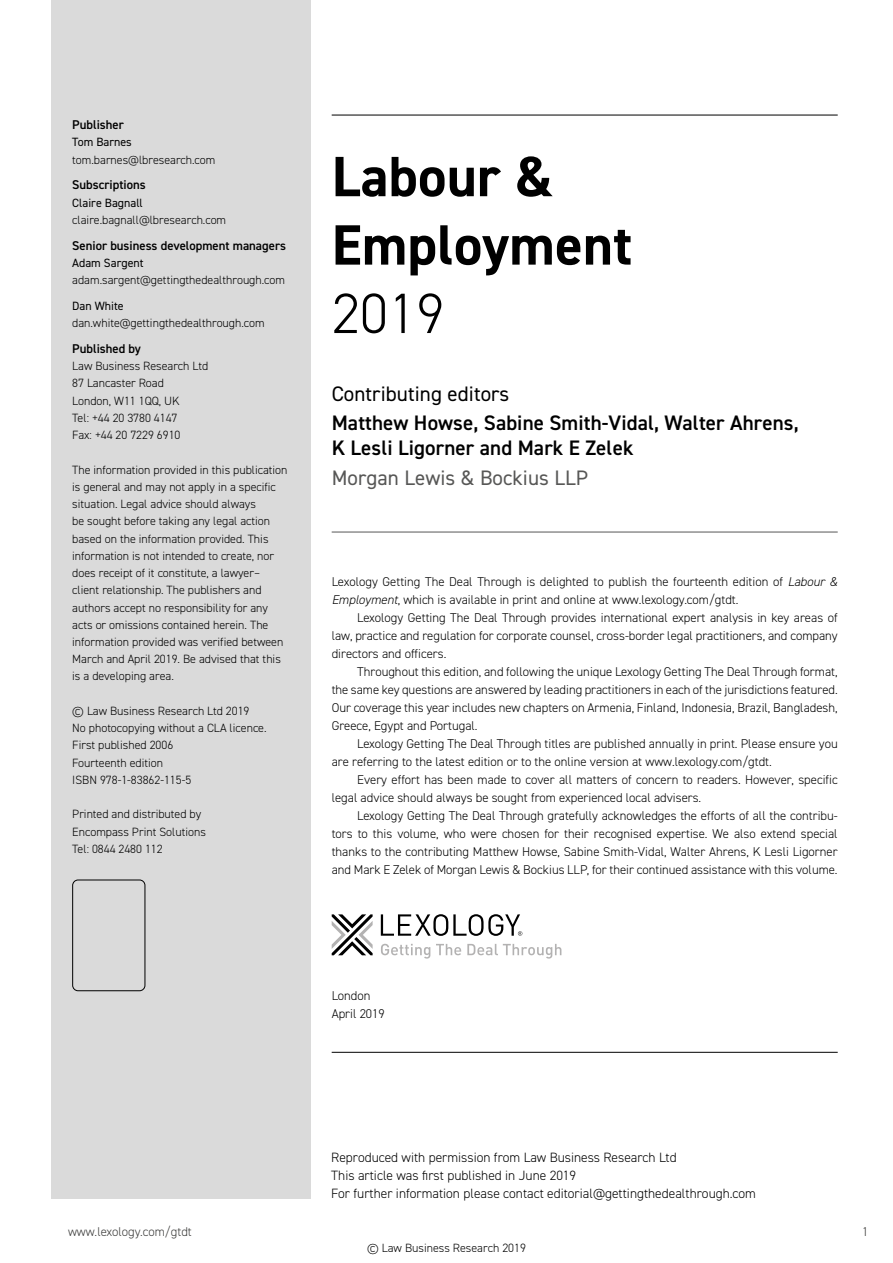
<style>
.page{position:relative;width:893px;height:1263px;background:#fff}
.page>*{position:absolute;margin:0;border:0;box-sizing:border-box;transform-origin:0 0}
.t1{font:700 57px/68.4px "DIN2014";letter-spacing:.005em;color:#000}
.t2{font:300 57px "DIN2014";color:#000}
.t3{font:600 21px/25.2px "DIN2014";letter-spacing:.005em;color:#000}
.t4{font:21px "DIN2014";letter-spacing:.005em;color:#575756}
.t5{font:21px "DIN2014";letter-spacing:.005em;color:#000}
.t6{font:300 13.5px/18px "DIN2014";color:#000}
.t7{font:300 12.75px/18px "DIN2014";color:#000}
.t8{font:600 12.75px "DIN2014";color:#000}
.t9{font:300 12.75px "DIN2014";color:#3c3c3b}
.t10{font:300 12px/17.2px "DIN2014";color:#000}
.t11{font:12px "DIN2014";color:#000}
.s1{font-style:italic}
</style>
<div class="page">
<div style="left:51px;top:0;width:259px;height:1198px;background:#dadada"></div>
<div style="left:72px;top:880px;width:73px;height:111px;border:1px solid #000;border-radius:5px"></div>
<hr style="left:332px;top:115px;width:506px;height:1px;background:#000">
<hr style="left:332px;top:532px;width:506px;height:1px;background:#575756">
<hr style="left:332px;top:1052px;width:506px;height:1px;background:#000">
<svg style="left:332px;top:914px;width:41px;height:41px"></svg>
<svg style="left:381px;top:914px;width:141px;height:22px"></svg>
<svg style="left:381px;top:944px;width:49px;height:14px"></svg>
<svg style="left:436px;top:944px;width:25px;height:11px"></svg>
<svg style="left:467px;top:944px;width:94px;height:14px"></svg>
<p class="t8" style="left:72px;top:116px;width:53px">Publisher</p>
<p class="t11" style="left:72px;top:135px;width:61px">Tom Barnes</p>
<p class="t10" style="left:72px;top:151px;width:145px">tom.barnes@lbresearch.com</p>
<p class="t8" style="left:72px;top:176px;width:75px">Subscriptions</p>
<p class="t11" style="left:72px;top:195px;width:72px">Claire Bagnall</p>
<p class="t10" style="left:72px;top:211px;width:155px">claire.bagnall@lbresearch.com</p>
<p class="t8" style="left:72px;top:237px;width:215px">Senior business development managers</p>
<p class="t11" style="left:72px;top:255px;width:73px">Adam Sargent</p>
<p class="t10" style="left:72px;top:271px;width:214px">adam.sargent@gettingthedealthrough.com</p>
<p class="t11" style="left:72px;top:298px;width:53px">Dan White</p>
<p class="t10" style="left:72px;top:314px;width:194px">dan.white@gettingthedealthrough.com</p>
<p class="t8" style="left:72px;top:340px;width:70px">Published by</p>
<p class="t10" style="left:72px;top:357px;width:137px">Law Business Research Ltd<br>87 Lancaster Road<br>London, W11 1QQ, UK<br>Tel: +44 20 3780 4147<br>Fax: +44 20 7229 6910</p>
<p class="t10" style="left:72px;top:461px;width:217px">The information provided in this publication is general and may not apply in a specific situation. Legal advice should always<br>be sought before taking any legal action based on the information provided. This information is not intended to create, nor does receipt of it constitute, a lawyer– client relationship. The publishers and authors accept no responsibility for any acts or omissions contained herein. The information provided was verified between March and April 2019. Be advised that this is a developing area.</p>
<p class="t10" style="left:72px;top:702px;width:196px">© Law Business Research Ltd 2019<br>No photocopying without a CLA licence.<br>First published 2006<br>Fourteenth edition<br>ISBN 978-1-83862-115-5</p>
<p class="t10" style="left:72px;top:806px;width:135px">Printed and distributed by<br>Encompass Print Solutions<br>Tel: 0844 2480 112</p>
<h1 class="t1" style="left:332px;top:142px;width:302px">Labour &amp;<br>Employment</h1>
<h1 class="t2" style="left:332px;top:279px;width:114px">2019</h1>
<h2 class="t5" style="left:332px;top:380px;width:179px">Contributing editors</h2>
<h2 class="t3" style="left:332px;top:410px;width:469px">Matthew Howse, Sabine Smith-Vidal, Walter Ahrens,<br>K Lesli Ligorner and Mark E Zelek</h2>
<h2 class="t4" style="left:332px;top:464px;width:258px">Morgan Lewis &amp; Bockius LLP</h2>
<p class="t7" style="left:332px;top:572px;width:507px">Lexology Getting The Deal Through is delighted to publish the fourteenth edition of <span class="s1">Labour &amp;<br>Employment</span>, which is available in print and online at www.lexology.com/gtdt.</p>
<p class="t7" style="left:332px;top:608px;width:508px;text-align:justify;text-indent:26px">Lexology Getting The Deal Through provides international expert analysis in key areas of law, practice and regulation for corporate counsel, cross-border legal practitioners, and company directors and officers.</p>
<p class="t7" style="left:332px;top:662px;width:508px;text-align:justify;text-indent:26px">Throughout this edition, and following the unique Lexology Getting The Deal Through format, the same key questions are answered by leading practitioners in each of the jurisdictions featured.<br>Our coverage this year includes new chapters on Armenia, Finland, Indonesia, Brazil, Bangladesh, Greece, Egypt and Portugal.</p>
<p class="t7" style="left:332px;top:734px;width:508px;text-indent:26px">Lexology Getting The Deal Through titles are published annually in print. Please ensure you are referring to the latest edition or to the online version at www.lexology.com/gtdt.</p>
<p class="t7" style="left:332px;top:770px;width:507px;text-indent:26px">Every effort has been made to cover all matters of concern to readers. However, specific legal advice should always be sought from experienced local advisers.</p>
<p class="t7" style="left:332px;top:806px;width:508px;text-align:justify;text-indent:26px">Lexology Getting The Deal Through gratefully acknowledges the efforts of all the contribu&shy;tors to this volume, who were chosen for their recognised expertise. We also extend special thanks to the contributing Matthew Howse, Sabine Smith-Vidal, Walter Ahrens, K Lesli Ligorner and Mark E Zelek of Morgan Lewis &amp; Bockius LLP, for their continued assistance with this volume.</p>
<p class="t7" style="left:332px;top:986px;width:55px">London<br>April 2019</p>
<p class="t6" style="left:331px;top:1148px;width:426px">Reproduced with permission from Law Business Research Ltd<br>This article was first published in June 2019<br>For further information please contact editorial@gettingthedealthrough.com</p>
<p class="t9" style="left:68px;top:1223px;width:125px">www.lexology.com/gtdt</p>
<p class="t9" style="left:862px;top:1223px;width:8px">1</p>
<p class="t10" style="left:367px;top:1239px;width:160px">© Law Business Research 2019</p>
</div>
